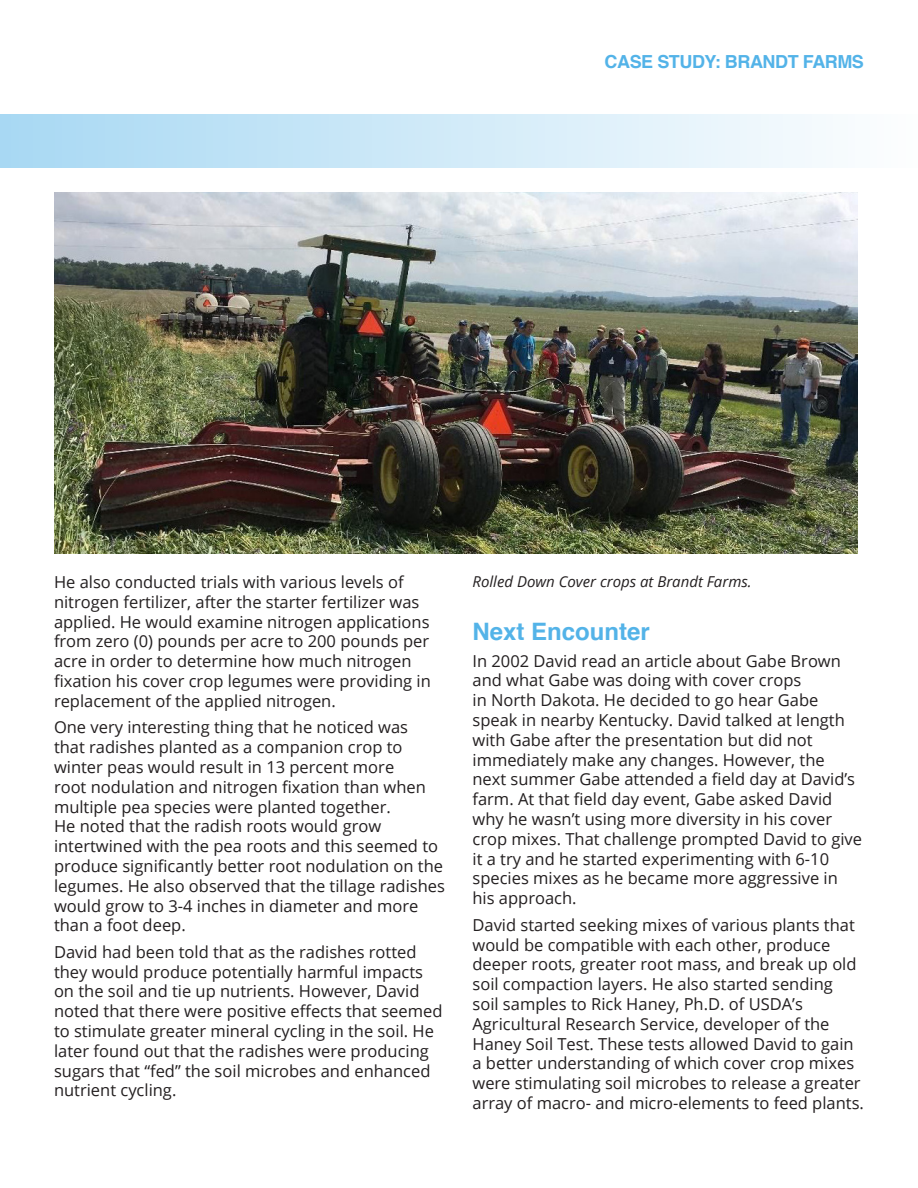
<style>
.page{position:relative;width:918px;height:1188px;background:#fff}
.page>*{position:absolute;margin:0;border:0;box-sizing:border-box;transform-origin:0 0}
.Subheader__UA{font:700 24px "Helvetica";color:#53b3e8}
.t1{font:700 18px "Helvetica";letter-spacing:-.025em;color:#53b3e8}
.Body_Style{font:16.5px/19.8px "Open Sans";color:#231f20}
.t2{font:italic 15px "Open Sans";color:#231f20}
</style>
<div class="page">
<div style="left:0;top:114px;width:918px;height:54px;background:linear-gradient(to right,#a8d8f3,#fdfefe)"></div>
<img style="left:54px;top:192px;width:804px;height:362px">
<p class="t1" style="left:605px;top:47px;width:261px">CASE STUDY: BRANDT FARMS</p>
<p class="Body_Style" style="left:54px;top:572px;width:378px">He also conducted trials with various levels of nitrogen fertilizer, after the starter fertilizer was applied. He would examine nitrogen applications from zero (0) pounds per acre to 200 pounds per acre in order to determine how much nitrogen fixation his cover crop legumes were providing in replacement of the applied nitrogen.</p>
<p class="Body_Style" style="left:54px;top:717px;width:393px">One very interesting thing that he noticed was<br>that radishes planted as a companion crop to winter peas would result in 13 percent more<br>root nodulation and nitrogen fixation than when multiple pea species were planted together.<br>He noted that the radish roots would grow intertwined with the pea roots and this seemed to produce significantly better root nodulation on the legumes. He also observed that the tillage radishes would grow to 3-4 inches in diameter and more than a foot deep.</p>
<p class="Body_Style" style="left:54px;top:942px;width:390px">David had been told that as the radishes rotted they would produce potentially harmful impacts on the soil and tie up nutrients. However, David noted that there were positive effects that seemed to stimulate greater mineral cycling in the soil. He later found out that the radishes were producing sugars that “fed” the soil microbes and enhanced nutrient cycling.</p>
<p class="t2" style="left:472px;top:571px;width:281px">Rolled Down Cover crops at Brandt Farms.</p>
<p class="Subheader__UA" style="left:472px;top:612px;width:179px">Next Encounter</p>
<p class="Body_Style" style="left:472px;top:650px;width:391px">In 2002 David read an article about Gabe Brown and what Gabe was doing with cover crops<br>in North Dakota. He decided to go hear Gabe speak in nearby Kentucky. David talked at length with Gabe after the presentation but did not immediately make any changes. However, the next summer Gabe attended a field day at David’s farm. At that field day event, Gabe asked David why he wasn’t using more diversity in his cover crop mixes. That challenge prompted David to give it a try and he started experimenting with 6-10 species mixes as he became more aggressive in his approach.</p>
<p class="Body_Style" style="left:472px;top:914px;width:393px">David started seeking mixes of various plants that would be compatible with each other, produce deeper roots, greater root mass, and break up old soil compaction layers. He also started sending<br>soil samples to Rick Haney, Ph.D. of USDA’s Agricultural Research Service, developer of the Haney Soil Test. These tests allowed David to gain a better understanding of which cover crop mixes were stimulating soil microbes to release a greater array of macro- and micro-elements to feed plants.</p>
</div>
